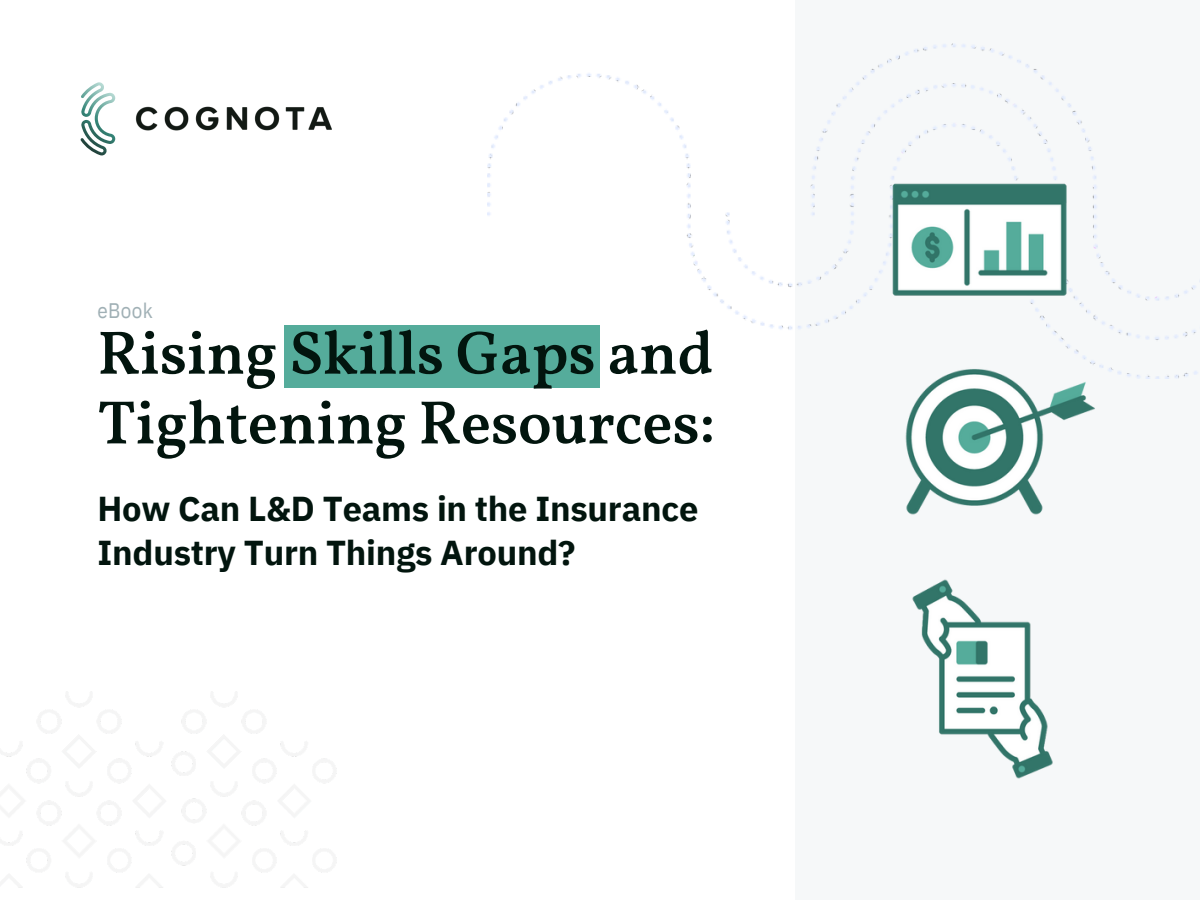
<style>
.page{position:relative;width:1200px;height:900px;background:#fff}
.page>*{position:absolute;margin:0;border:0;box-sizing:border-box;transform-origin:0 0}
.t1{font:600 61.5px/69.8px "Vollkorn";letter-spacing:-.005em;color:#02150e}
.t2{font:700 34.5px/43.8px "IBM Plex Sans";letter-spacing:-.005em;color:#02150e}
.t3{font:21px "IBM Plex Sans Cond";letter-spacing:.015em;color:#a0b0b5}
</style>
<div class="page">
<div style="left:796px;top:0;width:404px;height:899px;background:#f6f8f9"></div>
<svg style="left:80px;top:82px;width:35px;height:73px"></svg>
<img style="left:135px;top:106px;width:197px;height:25px">
<div style="left:284px;top:325px;width:316px;height:62px;background:#55ac9b"></div>
<img style="left:488px;top:44px;width:712px;height:334px">
<img style="left:822px;top:82px;width:314px;height:296px">
<img style="left:844px;top:282px;width:316px;height:233px">
<img style="left:912px;top:579px;width:141px;height:200px">
<img style="left:1px;top:691px;width:336px;height:197px">
<p class="t3" style="left:98px;top:297px;width:57px">eBook</p>
<p class="t1" style="left:98px;top:323px;width:619px">Rising Skills Gaps and<br>Tightening Resources:</p>
<p class="t2" style="left:98px;top:486px;width:602px">How Can L&amp;D Teams in the Insurance<br>Industry Turn Things Around?</p>
</div>
